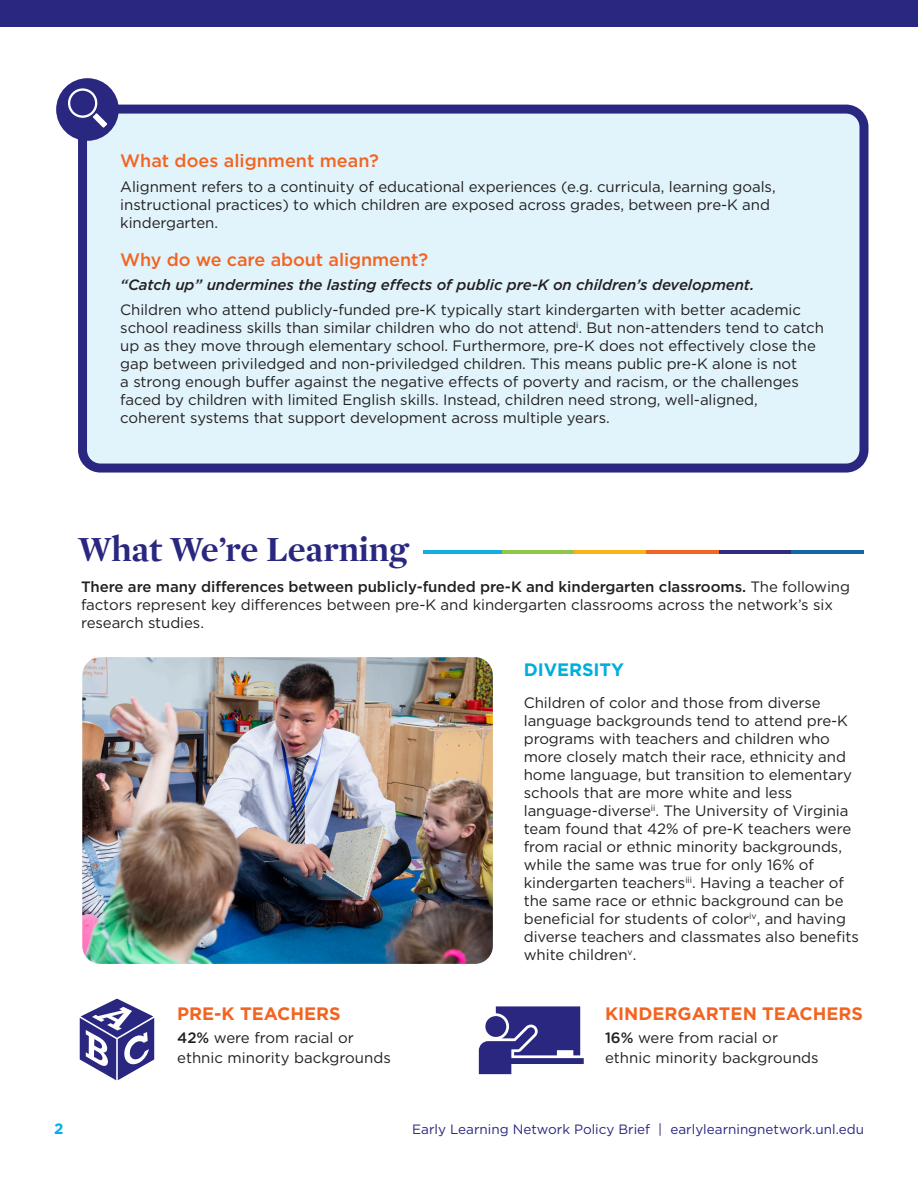
<style>
.page{position:relative;width:918px;height:1188px;background:#fff}
.page>*{position:absolute;margin:0;border:0;box-sizing:border-box;transform-origin:0 0}
.t1{font:700 36px "Mercury Display";color:#292780}
.t2{font:500 18px "Gotham";letter-spacing:-.005em;color:#f36421}
.t3{font:700 18px "Gotham";color:#f36421}
.t4{font:700 18px "Gotham";letter-spacing:-.005em;color:#00aedd}
.t5{font:15px/18px "Gotham";letter-spacing:-.005em;color:#231f20}
.t6{font:italic 500 15px "Gotham";letter-spacing:-.005em;color:#231f20}
.t7{font:700 15px "Gotham";color:#00aeef}
.t8{font:13.5px "Gotham";color:#292780}
.s1{font-weight:500}
</style>
<div class="page">
<div style="left:83px;top:109px;width:781px;height:359px;background:#e1f4fc;border-radius:18px"></div>
<div style="left:78px;top:105px;width:790px;height:368px;border:9px solid #292780;border-radius:18px"></div>
<div style="left:0;top:0;width:918px;height:27px;background:#292780"></div>
<div style="left:56px;top:78px;width:63px;height:63px;background:#292780;border-radius:50%"></div>
<svg style="left:68px;top:88px;width:39px;height:40px"></svg>
<img style="left:82px;top:657px;width:411px;height:307px">
<hr style="left:423px;top:550px;width:79px;height:3px;background:#13aedd">
<hr style="left:502px;top:550px;width:72px;height:3px;background:#8ec74a">
<hr style="left:574px;top:550px;width:73px;height:3px;background:#fab31a">
<hr style="left:647px;top:550px;width:72px;height:3px;background:#f16623">
<hr style="left:719px;top:550px;width:73px;height:3px;background:#2f2e7e">
<hr style="left:792px;top:550px;width:72px;height:3px;background:#1665a5">
<svg style="left:80px;top:999px;width:74px;height:81px"></svg>
<svg style="left:479px;top:1006px;width:105px;height:68px"></svg>
<p class="t2" style="left:120px;top:149px;width:260px">What does alignment mean?</p>
<p class="t5" style="left:120px;top:177px;width:657px">Alignment refers to a continuity of educational experiences (e.g. curricula, learning goals, instructional practices) to which children are exposed across grades, between pre-K and kindergarten.</p>
<p class="t2" style="left:120px;top:247px;width:309px">Why do we care about alignment?</p>
<p class="t6" style="left:120px;top:275px;width:636px">“Catch up” undermines the lasting effects of public pre-K on children’s development.</p>
<p class="t5" style="left:120px;top:300px;width:705px">Children who attend publicly-funded pre-K typically start kindergarten with better academic school readiness skills than similar children who do not attend<sup>i</sup>. But non-attenders tend to catch up as they move through elementary school. Furthermore, pre-K does not effectively close the gap between priviledged and non-priviledged children. This means public pre-K alone is not<br>a strong enough buffer against the negative effects of poverty and racism, or the challenges faced by children with limited English skills. Instead, children need strong, well-aligned, coherent systems that support development across multiple years.</p>
<p class="t1" style="left:78px;top:523px;width:331px">What We’re Learning</p>
<p class="t5" style="left:81px;top:578px;width:771px"><span class="s1">There are many differences between publicly-funded pre-K and kindergarten classrooms.</span> The following factors represent key differences between pre-K and kindergarten classrooms across the network’s six research studies.</p>
<p class="t3" style="left:177px;top:1002px;width:165px">PRE-K TEACHERS</p>
<p class="t5" style="left:177px;top:1028px;width:215px;line-height:19.8px"><span class="s1">42%</span> were from racial or ethnic minority backgrounds</p>
<p class="t4" style="left:524px;top:658px;width:102px">DIVERSITY</p>
<p class="t5" style="left:524px;top:693px;width:337px">Children of color and those from diverse language backgrounds tend to attend pre-K programs with teachers and children who more closely match their race, ethnicity and home language, but transition to elementary schools that are more white and less language-diverse<sup>ii</sup>. The University of Virginia team found that 42% of pre-K teachers were from racial or ethnic minority backgrounds, while the same was true for only 16% of kindergarten teachers<sup>iii</sup>. Having a teacher of the same race or ethnic background can be beneficial for students of color<sup>iv</sup>, and having diverse teachers and classmates also benefits white children<sup>v</sup>.</p>
<p class="t3" style="left:605px;top:1002px;width:259px">KINDERGARTEN TEACHERS</p>
<p class="t5" style="left:605px;top:1028px;width:215px;line-height:19.8px"><span class="s1">16%</span> were from racial or ethnic minority backgrounds</p>
<p class="t7" style="left:54px;top:1119px;width:11px">2</p>
<p class="t8" style="left:412px;top:1121px;width:453px">Early Learning Network Policy Brief | earlylearningnetwork.unl.edu</p>
</div>
